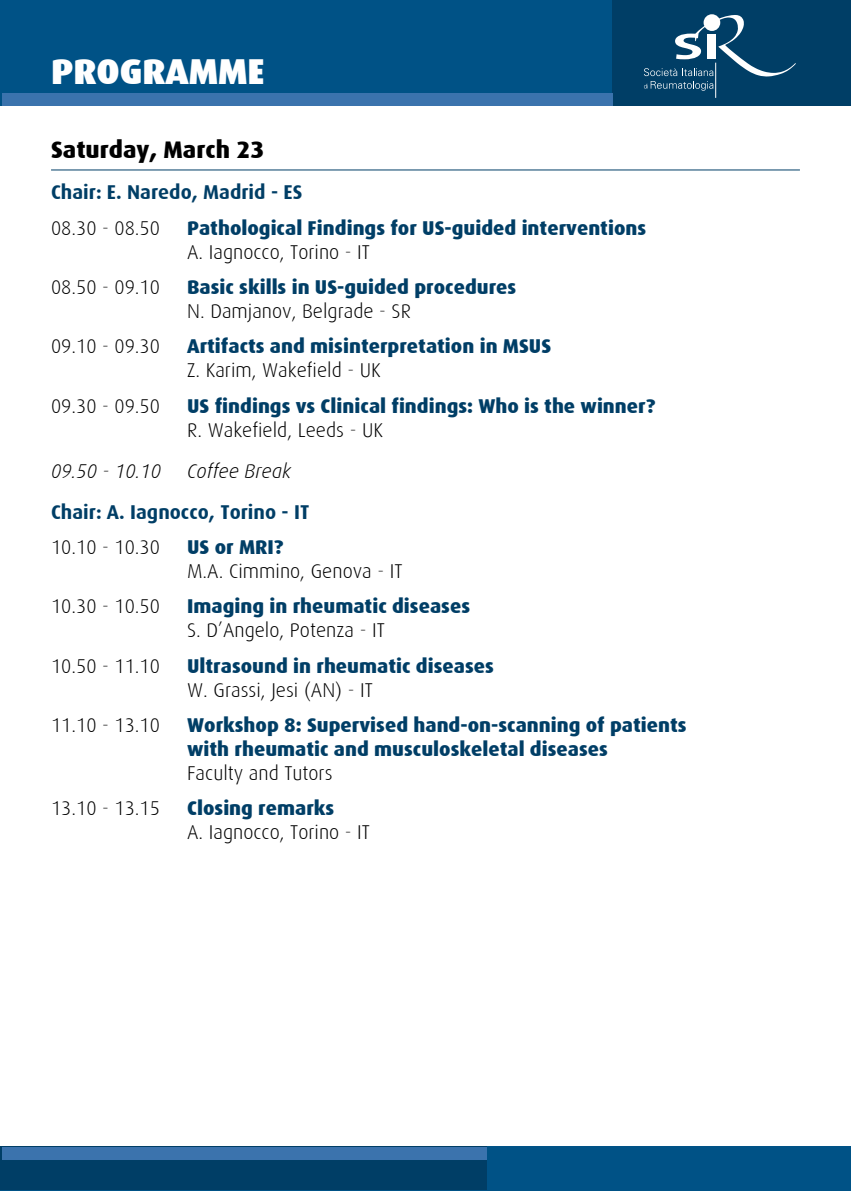
<style>
.page{position:relative;width:851px;height:1191px;background:#fff}
.page>*{position:absolute;margin:0;border:0;box-sizing:border-box;transform-origin:0 0}
.t1{font:900 36px "Dax";color:#fff}
.t2{font:800 24px "Dax";color:#000}
.t3{font:800 20px/24px "Dax";color:#003e66}
.t4{font:300 20px "Dax";color:#000}
.t5{font:700 20px "Dax";color:#003e66}
.t6{font:italic 300 20px "Dax";color:#000}
</style>
<div class="page">
<div style="left:0;top:0;width:850px;height:105px;background:#005286"></div>
<div style="left:612px;top:0;width:238px;height:105px;background:#003e66"></div>
<hr style="left:715px;top:63px;width:1px;height:35px;background:#fff">
<svg style="left:643px;top:15px;width:152px;height:76px"></svg>
<div style="left:0;top:1146px;width:850px;height:45px;background:#005286"></div>
<div style="left:0;top:1146px;width:486px;height:44px;background:#003e66"></div>
<div style="left:2px;top:93px;width:610px;height:12px;background:#3b73ad"></div>
<div style="left:2px;top:1146px;width:484px;height:13px;background:#3b73ad"></div>
<hr style="left:51px;top:169px;width:748px;height:1px;background:#003e66">
<h1 class="t1" style="left:51px;top:51px;width:215px">PROGRAMME</h1>
<p class="t2" style="left:51px;top:136px;width:215px">Saturday, March 23</p>
<p class="t5" style="left:51px;top:181px;width:253px">Chair: E. Naredo, Madrid - ES</p>
<p class="t4" style="left:51px;top:217px;width:110px">08.30 - 08.50</p>
<p class="t3" style="left:187px;top:216px;width:460px">Pathological Findings for US-guided interventions</p>
<p class="t4" style="left:187px;top:241px;width:184px">A. Iagnocco, Torino - IT</p>
<p class="t4" style="left:51px;top:276px;width:110px">08.50 - 09.10</p>
<p class="t3" style="left:187px;top:275px;width:331px">Basic skills in US-guided procedures</p>
<p class="t4" style="left:187px;top:300px;width:225px">N. Damjanov, Belgrade - SR</p>
<p class="t4" style="left:51px;top:335px;width:110px">09.10 - 09.30</p>
<p class="t3" style="left:187px;top:334px;width:365px">Artifacts and misinterpretation in MSUS</p>
<p class="t4" style="left:187px;top:359px;width:195px">Z. Karim, Wakefield - UK</p>
<p class="t4" style="left:51px;top:395px;width:110px">09.30 - 09.50</p>
<p class="t3" style="left:187px;top:394px;width:469px">US findings vs Clinical findings: Who is the winner?</p>
<p class="t4" style="left:187px;top:419px;width:197px">R. Wakefield, Leeds - UK</p>
<p class="t6" style="left:51px;top:460px;width:111px">09.50 - 10.10</p>
<p class="t6" style="left:187px;top:460px;width:105px">Coffee Break</p>
<p class="t5" style="left:51px;top:500px;width:260px">Chair: A. Iagnocco, Torino - IT</p>
<p class="t4" style="left:51px;top:536px;width:110px">10.10 - 10.30</p>
<p class="t3" style="left:187px;top:535px;width:98px">US or MRI?</p>
<p class="t4" style="left:187px;top:560px;width:217px">M.A. Cimmino, Genova - IT</p>
<p class="t4" style="left:51px;top:595px;width:110px">10.30 - 10.50</p>
<p class="t3" style="left:187px;top:594px;width:284px">Imaging in rheumatic diseases</p>
<p class="t4" style="left:187px;top:619px;width:199px">S. D’Angelo, Potenza - IT</p>
<p class="t4" style="left:51px;top:655px;width:110px">10.50 - 11.10</p>
<p class="t3" style="left:187px;top:654px;width:308px">Ultrasound in rheumatic diseases</p>
<p class="t4" style="left:187px;top:679px;width:187px">W. Grassi, Jesi (AN) - IT</p>
<p class="t4" style="left:51px;top:714px;width:110px">11.10 - 13.10</p>
<p class="t3" style="left:187px;top:713px;width:501px">Workshop 8: Supervised hand-on-scanning of patients with rheumatic and musculoskeletal diseases</p>
<p class="t4" style="left:187px;top:762px;width:147px">Faculty and Tutors</p>
<p class="t4" style="left:51px;top:797px;width:110px">13.10 - 13.15</p>
<p class="t3" style="left:187px;top:796px;width:149px">Closing remarks</p>
<p class="t4" style="left:187px;top:821px;width:184px">A. Iagnocco, Torino - IT</p>
</div>
